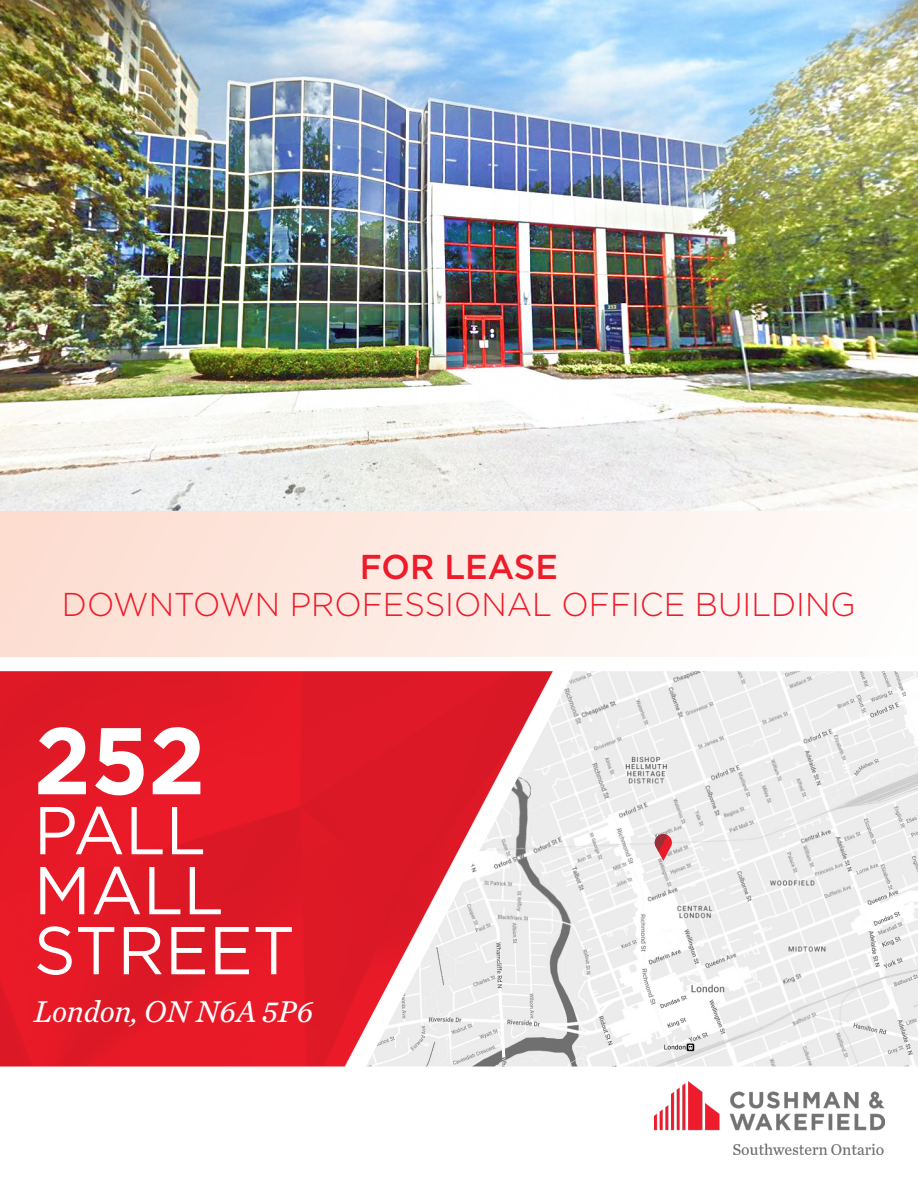
<style>
.page{position:relative;width:918px;height:1188px;background:#fff}
.page>*{position:absolute;margin:0;border:0;box-sizing:border-box;transform-origin:0 0}
.t1{font:700 94.5px "Gotham";color:#fff}
.t2{font:67.5px/60px "Gotham";color:#fff}
.t3{font:500 34.5px "Gotham";color:#ee1b2a}
.t4{font:300 33px "Gotham";color:#ee1b2a}
.t5{font:italic 31.5px "Chronicle Text G2";color:#fff}
</style>
<div class="page">
<img style="left:655px;top:1081px;width:229px;height:73px">
<img style="left:0;top:0;width:918px;height:512px">
<div style="left:0;top:671px;width:366px;height:395px;background:#e21927"></div>
<img style="left:366px;top:671px;width:552px;height:395px">
<svg style="left:655px;top:834px;width:17px;height:27px"></svg>
<div style="left:0;top:512px;width:918px;height:144px;background:linear-gradient(to right,#fdddcf,#fefdfb)"></div>
<p class="t3" style="left:360px;top:545px;width:200px">FOR LEASE</p>
<p class="t4" style="left:62px;top:584px;width:795px">DOWNTOWN PROFESSIONAL OFFICE BUILDING</p>
<p class="t1" style="left:34px;top:698px;width:173px">252</p>
<p class="t2" style="left:34px;top:799px;width:191px">PALL<br>MALL</p>
<p class="t2" style="left:34px;top:919px;width:263px">STREET</p>
<p class="t5" style="left:34px;top:987px;width:281px">London, ON N6A 5P6</p>
</div>
